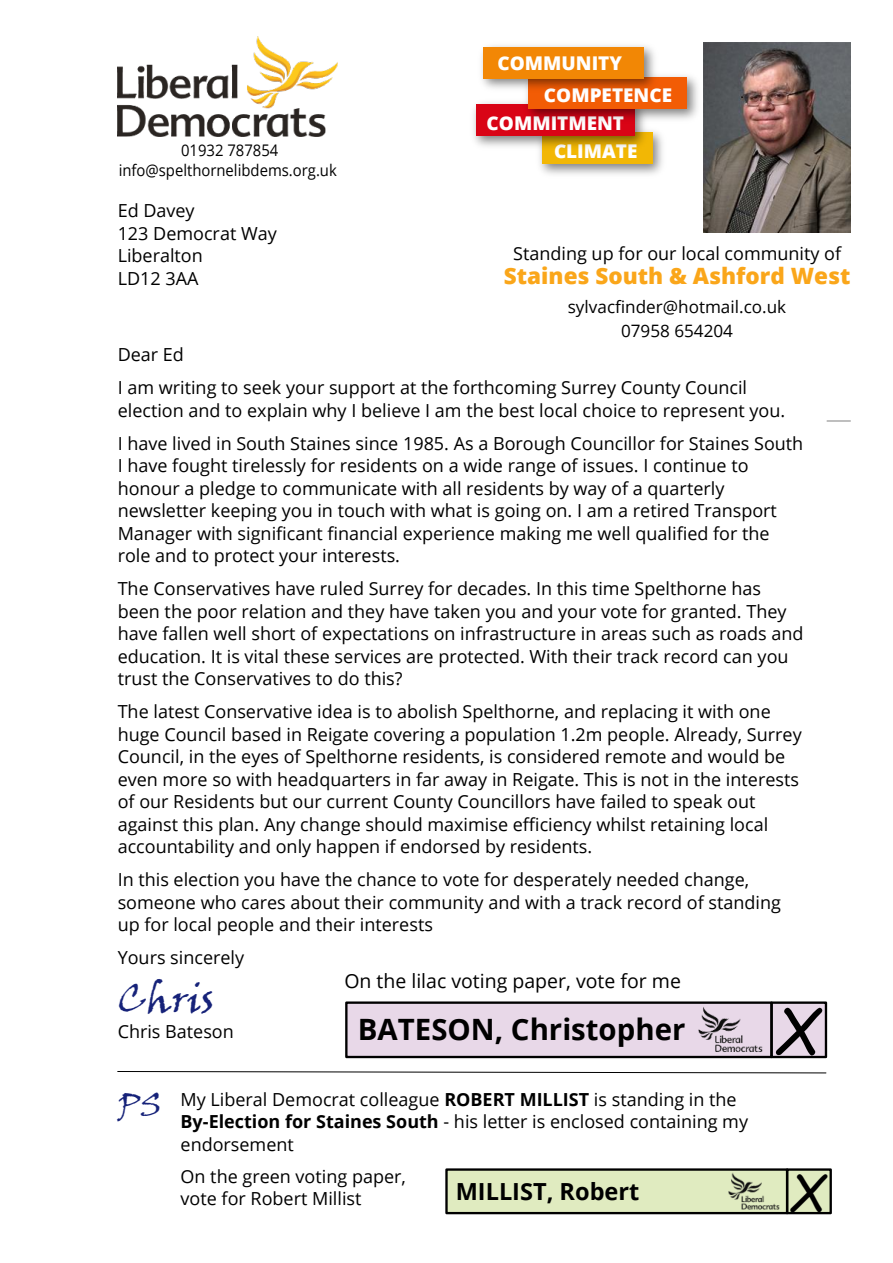
<style>
.page{position:relative;width:893px;height:1263px;background:#fff}
.page>*{position:absolute;margin:0;border:0;box-sizing:border-box;transform-origin:0 0}
.t1{font:italic 60.9px "Comic Sans MS";color:#000}
.t2{font:italic 48.75px "Comic Sans MS";color:#000}
.t3{font:39.9px "Viner Hand ITC";color:#162279}
.t4{font:31.35px "Viner Hand ITC";color:#162279}
.t5{font:700 29.4px "Open Sans";color:#000}
.t6{font:700 23.55px "Open Sans";color:#000}
.t7{font:800 22.5px "Open Sans";color:#faa61a}
.t8{font:19.5px "Open Sans";color:#000}
.t9{font:800 18.9px "Open Sans";color:#fff}
.t10{font:18px/22.5px "Open Sans";color:#000}
.t11{font:17.1px/24px "Open Sans";color:#000;text-align:center}
.t12{font:16.05px/19.8px "Open Sans";color:#000;text-align:center;scale:.93 1}
.s1{font-weight:700}
</style>
<div class="page">
<svg style="left:827px;top:421px;width:23px;height:1px"></svg>
<img style="left:118px;top:37px;width:220px;height:99px">
<img style="left:704px;top:43px;width:146px;height:189px">
<img style="left:539px;top:131px;width:124px;height:44px">
<div style="left:542px;top:132px;width:110px;height:32px;background:#f2b705"></div>
<img style="left:473px;top:102px;width:176px;height:49px">
<div style="left:476px;top:105px;width:158px;height:31px;background:#d90416"></div>
<img style="left:522px;top:75px;width:176px;height:48px">
<div style="left:528px;top:77px;width:159px;height:32px;background:#f25c05"></div>
<img style="left:481px;top:45px;width:177px;height:48px">
<div style="left:483px;top:47px;width:161px;height:32px;background:#f28705"></div>
<div style="left:346px;top:1003px;width:480px;height:54px;background:#e8d8e8"></div>
<div style="left:345px;top:1001px;width:428px;height:57px;border:2px solid #000"></div>
<div style="left:770px;top:1001px;width:57px;height:57px;border:2px solid #000"></div>
<img style="left:698px;top:1007px;width:64px;height:45px">
<svg style="left:117px;top:1071px;width:709px;height:2px"></svg>
<div style="left:446px;top:1169px;width:385px;height:44px;background:#e0ebc0"></div>
<div style="left:445px;top:1168px;width:343px;height:46px;border:2px solid #000"></div>
<div style="left:786px;top:1168px;width:46px;height:46px;border:2px solid #000"></div>
<img style="left:728px;top:1173px;width:52px;height:37px">
<p class="t9" style="left:498px;top:55px;width:126px">COMMUNITY</p>
<p class="t9" style="left:544px;top:87px;width:130px">COMPETENCE</p>
<p class="t9" style="left:487px;top:116px;width:139px">COMMITMENT</p>
<p class="t12" style="left:119px;top:142px;width:236px">01932 787854 info@spelthornelibdems.org.uk</p>
<p class="t9" style="left:554px;top:144px;width:85px">CLIMATE</p>
<p class="t10" style="left:118px;top:201px;width:161px">Ed Davey<br>123 Democrat Way<br>Liberalton<br>LD12 3AA</p>
<p class="t10" style="left:513px;top:244px;width:330px">Standing up for our local community of</p>
<p class="t7" style="left:504px;top:267px;width:348px">Staines South &amp; Ashford West</p>
<p class="t11" style="left:568px;top:296px;width:220px">sylvacfinder@hotmail.co.uk<br>07958 654204</p>
<p class="t10" style="left:118px;top:340px;width:631px;line-height:33px">Dear Ed<br>I am writing to seek your support at the forthcoming Surrey County Council</p>
<p class="t10" style="left:118px;top:396px;width:687px;line-height:33px">election and to explain why I believe I am the best local choice to represent you.<br>I have lived in South Staines since 1985. As a Borough Councillor for Staines South</p>
<p class="t10" style="left:118px;top:456px;width:661px">I have fought tirelessly for residents on a wide range of issues. I continue to honour a pledge to communicate with all residents by way of a quarterly newsletter keeping you in touch with what is going on. I am a retired Transport Manager with significant financial experience making me well qualified for the role and to protect your interests.</p>
<p class="t10" style="left:118px;top:579px;width:687px">The Conservatives have ruled Surrey for decades. In this time Spelthorne has been the poor relation and they have taken you and your vote for granted. They have fallen well short of expectations on infrastructure in areas such as roads and education. It is vital these services are protected. With their track record can you trust the Conservatives to do this?</p>
<p class="t10" style="left:118px;top:702px;width:686px">The latest Conservative idea is to abolish Spelthorne, and replacing it with one huge Council based in Reigate covering a population 1.2m people. Already, Surrey Council, in the eyes of Spelthorne residents, is considered remote and would be even more so with headquarters in far away in Reigate. This is not in the interests of our Residents but our current County Councillors have failed to speak out against this plan. Any change should maximise efficiency whilst retaining local accountability and only happen if endorsed by residents.</p>
<p class="t10" style="left:118px;top:870px;width:665px">In this election you have the chance to vote for desperately needed change, someone who cares about their community and with a track record of standing up for local people and their interests</p>
<p class="t10" style="left:118px;top:948px;width:128px">Yours sincerely</p>
<h3 class="t3" style="left:118px;top:974px;width:98px">Chris</h3>
<p class="t10" style="left:118px;top:1022px;width:118px">Chris Bateson</p>
<p class="t8" style="left:344px;top:973px;width:338px">On the lilac voting paper, vote for me</p>
<h3 class="t5" style="left:358px;top:1018px;width:329px">BATESON, Christopher</h3>
<h1 class="t1" style="left:774px;top:1004px;width:46px">X</h1>
<h3 class="t4" style="left:118px;top:1085px;width:46px">PS</h3>
<p class="t10" style="left:181px;top:1090px;width:569px">My Liberal Democrat colleague <span class="s1">ROBERT MILLIST</span> is standing in the<br><span class="s1">By-Election for Staines South</span> - his letter is enclosed containing my endorsement</p>
<p class="t10" style="left:181px;top:1167px;width:227px">On the green voting paper, vote for Robert Millist</p>
<h3 class="t6" style="left:456px;top:1182px;width:185px">MILLIST, Robert</h3>
<h2 class="t2" style="left:789px;top:1171px;width:37px">X</h2>
</div>
